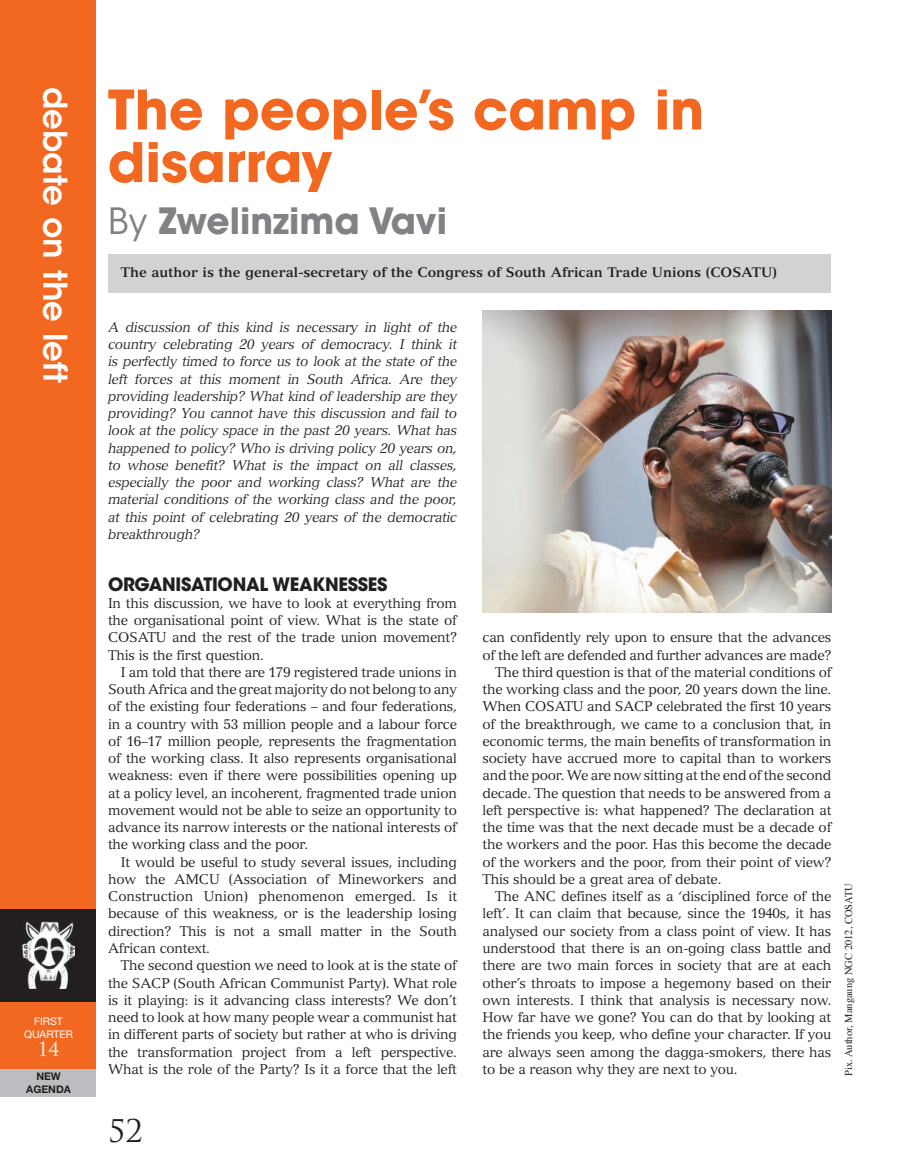
<style>
.page{position:relative;width:897px;height:1173px;background:#fff}
.page>*{position:absolute;margin:0;border:0;box-sizing:border-box;transform-origin:0 0}
.t1{font:700 54px/52.5px "ITC Avant Garde Std";color:#f36821}
.t2{font:700 36px "ITC Avant Garde Std";color:#808285}
.t3{font:600 32.55px "ITC Avant Garde Std";color:#fff}
.t4{font:30.45px "Trajan Pro";color:#231f20}
.t5{font:19.35px "Trajan Pro";color:#fff}
.t6{font:700 18.3px "ITC Avant Garde Std";letter-spacing:-.015em;color:#231f20}
.t7{font:13.8px/17.2px "Versailles LT Std";letter-spacing:-.015em;color:#231f20;text-align:justify}
.t8{font:italic 13.8px/17.2px "Versailles LT Std";letter-spacing:-.015em;color:#231f20;text-align:justify}
.t9{font:700 13.5px "Versailles LT Std";color:#231f20}
.t10{font:10.5px "Times";color:#231f20}
.t11{font:10.5px/12.6px "Helvetica Neue LT Std";color:#fff;text-align:center}
.t12{font:700 10.5px/12.6px "Helvetica Neue LT Std";color:#231f20;text-align:center}
.s1{font-weight:400}
</style>
<div class="page">
<div style="left:0;top:0;width:95px;height:1069px;background:#f36821"></div>
<div style="left:0;top:909px;width:95px;height:92px;background:#231f20"></div>
<div style="left:0;top:1069px;width:95px;height:28px;background:#bcbdc0"></div>
<img style="left:22px;top:921px;width:53px;height:67px">
<img style="left:482px;top:310px;width:349px;height:302px">
<div style="left:108px;top:255px;width:722px;height:38px;background:#d1d2d4"></div>
<h3 class="t3" style="left:76px;top:87px;width:297px;rotate:90deg">debate on the left</h3>
<p class="t11" style="left:24px;top:1015px;width:51px">FIRST<br>QUARTER</p>
<h3 class="t5" style="left:37px;top:1036px;width:24px">14</h3>
<p class="t12" style="left:26px;top:1070px;width:46px">NEW<br>AGENDA</p>
<h1 class="t1" style="left:108px;top:83px;width:598px">The people’s camp in disarray</h1>
<h2 class="t2" style="left:108px;top:197px;width:340px"><span class="s1">By</span> Zwelinzima Vavi</h2>
<p class="t9" style="left:121px;top:264px;width:657px">The author is the general-secretary of the Congress of South African Trade Unions (COSATU)</p>
<p class="t8" style="left:108px;top:318px;width:350px">A discussion of this kind is necessary in light of the country celebrating 20 years of democracy. I think it is perfectly timed to force us to look at the state of the left forces at this moment in South Africa. Are they providing leadership? What kind of leadership are they providing? You cannot have this discussion and fail to look at the policy space in the past 20 years. What has happened to policy? Who is driving policy 20 years on, to whose benefit? What is the impact on all classes, especially the poor and working class? What are the material conditions of the working class and the poor, at this point of celebrating 20 years of the democratic breakthrough?</p>
<h3 class="t6" style="left:108px;top:572px;width:281px">ORGANISATIONAL WEAKNESSES</h3>
<p class="t7" style="left:108px;top:594px;width:350px">In this discussion, we have to look at everything from the organisational point of view. What is the state of COSATU and the rest of the trade union movement?<br>This is the first question.</p>
<p class="t7" style="left:108px;top:663px;width:350px;text-indent:13px">I am told that there are 179 registered trade unions in South Africa and the great majority do not belong to any of the existing four federations – and four federations, in a country with 53 million people and a labour force of 16–17 million people, represents the fragmentation of the working class. It also represents organisational weakness: even if there were possibilities opening up at a policy level, an incoherent, fragmented trade union movement would not be able to seize an opportunity to advance its narrow interests or the national interests of the working class and the poor.</p>
<p class="t7" style="left:108px;top:853px;width:350px;text-indent:13px">It would be useful to study several issues, including how the AMCU (Association of Mineworkers and Construction Union) phenomenon emerged. Is it because of this weakness, or is the leadership losing direction? This is not a small matter in the South African context.</p>
<p class="t7" style="left:108px;top:957px;width:350px;text-indent:13px">The second question we need to look at is the state of the SACP (South African Communist Party). What role is it playing: is it advancing class interests? We don’t need to look at how many people wear a communist hat in different parts of society but rather at who is driving the transformation project from a left perspective.<br>What is the role of the Party? Is it a force that the left</p>
<p class="t7" style="left:482px;top:629px;width:350px">can confidently rely upon to ensure that the advances</p>
<p class="t7" style="left:482px;top:646px;width:350px">of the left are defended and further advances are made?</p>
<p class="t7" style="left:495px;top:663px;width:337px">The third question is that of the material conditions of</p>
<p class="t7" style="left:482px;top:681px;width:350px">the working class and the poor, 20 years down the line.</p>
<p class="t7" style="left:482px;top:698px;width:350px">When COSATU and SACP celebrated the first 10 years</p>
<p class="t7" style="left:482px;top:715px;width:350px">of the breakthrough, we came to a conclusion that, in</p>
<p class="t7" style="left:482px;top:732px;width:350px">economic terms, the main benefits of transformation in</p>
<p class="t7" style="left:482px;top:750px;width:350px">society have accrued more to capital than to workers</p>
<p class="t7" style="left:482px;top:767px;width:350px">and the poor. We are now sitting at the end of the second</p>
<p class="t7" style="left:482px;top:784px;width:350px">decade. The question that needs to be answered from a</p>
<p class="t7" style="left:482px;top:801px;width:350px">left perspective is: what happened? The declaration at</p>
<p class="t7" style="left:482px;top:819px;width:350px">the time was that the next decade must be a decade of</p>
<p class="t7" style="left:482px;top:836px;width:350px">the workers and the poor. Has this become the decade</p>
<p class="t7" style="left:482px;top:853px;width:350px">of the workers and the poor, from their point of view?</p>
<p class="t7" style="left:482px;top:870px;width:240px">This should be a great area of debate.</p>
<p class="t7" style="left:495px;top:888px;width:337px">The ANC defines itself as a ‘disciplined force of the</p>
<p class="t7" style="left:482px;top:905px;width:350px">left’. It can claim that because, since the 1940s, it has</p>
<p class="t7" style="left:482px;top:922px;width:350px">analysed our society from a class point of view. It has</p>
<p class="t7" style="left:482px;top:939px;width:350px">understood that there is an on-going class battle and</p>
<p class="t7" style="left:482px;top:957px;width:350px">there are two main forces in society that are at each</p>
<p class="t7" style="left:482px;top:974px;width:350px">other’s throats to impose a hegemony based on their</p>
<p class="t7" style="left:482px;top:991px;width:350px">own interests. I think that analysis is necessary now.</p>
<p class="t7" style="left:482px;top:1008px;width:350px">How far have we gone? You can do that by looking at</p>
<p class="t7" style="left:482px;top:1026px;width:350px">the friends you keep, who define your character. If you</p>
<p class="t7" style="left:482px;top:1043px;width:350px">are always seen among the dagga-smokers, there has</p>
<p class="t7" style="left:482px;top:1060px;width:256px">to be a reason why they are next to you.</p>
<p class="t10" style="left:838px;top:1076px;width:194px;rotate:-90deg">Pix. Author, Mangaung NGC 2012, COSATU</p>
<h3 class="t4" style="left:108px;top:1112px;width:36px">52</h3>
</div>
